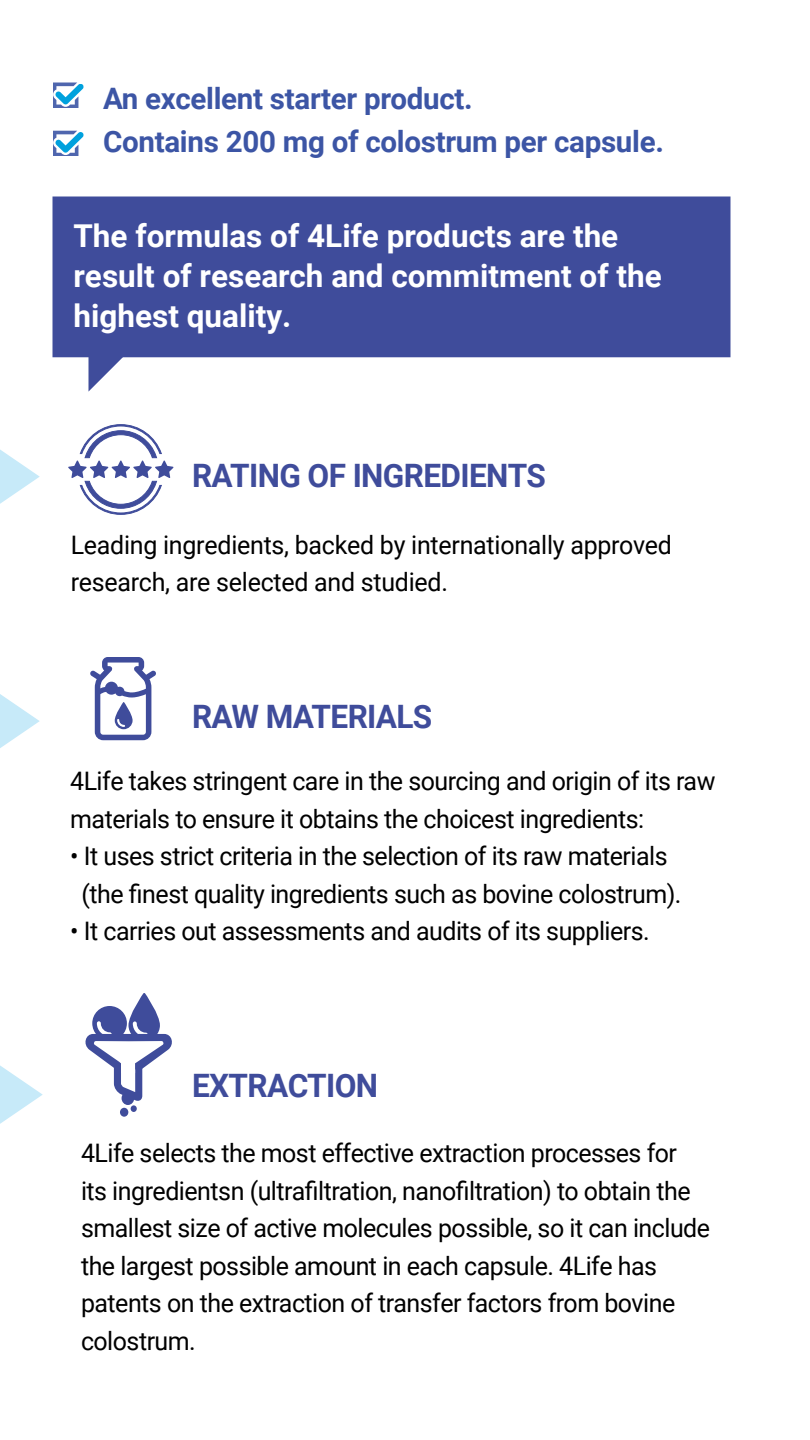
<style>
.page{position:relative;width:810px;height:1440px;background:#fff}
.page>*{position:absolute;margin:0;border:0;box-sizing:border-box;transform-origin:0 0}
.t1{font:700 32.25px "Roboto";letter-spacing:-.02em;color:#3f4c9b}
.t2{font:700 31.5px/39.8px "Roboto";color:#fff}
.t3{font:700 29.55px/43.3px "Roboto";letter-spacing:-.01em;color:#3c55a5}
.t4{font:25.5px/37.5px "Roboto";letter-spacing:-.02em;color:#000}
</style>
<div class="page">
<div style="left:52px;top:197px;width:678px;height:160px;background:#3f4c9b"></div>
<svg style="left:88px;top:355px;width:37px;height:37px"></svg>
<svg style="left:68px;top:424px;width:105px;height:91px"></svg>
<svg style="left:53px;top:82px;width:30px;height:26px"></svg>
<svg style="left:53px;top:131px;width:30px;height:25px"></svg>
<svg style="left:90px;top:657px;width:66px;height:83px"></svg>
<div style="left:122px;top:1091px;width:12px;height:14px;background:#3f4c9b;border-radius:50%"></div>
<div style="left:131px;top:1105px;width:6px;height:7px;background:#3f4c9b;border-radius:50%"></div>
<div style="left:120px;top:1108px;width:8px;height:9px;background:#3f4c9b;border-radius:50%"></div>
<svg style="left:85px;top:993px;width:87px;height:108px"></svg>
<svg style="left:0;top:1065px;width:43px;height:59px"></svg>
<svg style="left:0;top:694px;width:40px;height:54px"></svg>
<svg style="left:0;top:449px;width:40px;height:55px"></svg>
<p class="t3" style="left:103px;top:76px;width:562px">An excellent starter product.<br>Contains 200 mg of colostrum per capsule.</p>
<p class="t2" style="left:74px;top:215px;width:590px">The formulas of 4Life products are the result of research and commitment of the highest quality.</p>
<p class="t1" style="left:192px;top:453px;width:355px">RATING OF INGREDIENTS</p>
<p class="t4" style="left:71px;top:525px;width:603px">Leading ingredients, backed by internationally approved research, are selected and studied.</p>
<p class="t1" style="left:192px;top:694px;width:242px">RAW MATERIALS</p>
<p class="t4" style="left:70px;top:761px;width:647px">4Life takes stringent care in the sourcing and origin of its raw materials to ensure it obtains the choicest ingredients:</p>
<p class="t4" style="left:70px;top:836px;width:613px;text-align:center">• It uses strict criteria in the selection of its raw materials (the finest quality ingredients such as bovine colostrum).</p>
<p class="t4" style="left:70px;top:911px;width:581px">• It carries out assessments and audits of its suppliers.</p>
<p class="t1" style="left:192px;top:1063px;width:188px">EXTRACTION</p>
<p class="t4" style="left:81px;top:1133px;width:631px">4Life selects the most effective extraction processes for<br>its ingredientsn (ultrafiltration, nanofiltration) to obtain the smallest size of active molecules possible, so it can include the largest possible amount in each capsule. 4Life has patents on the extraction of transfer factors from bovine colostrum.</p>
</div>
